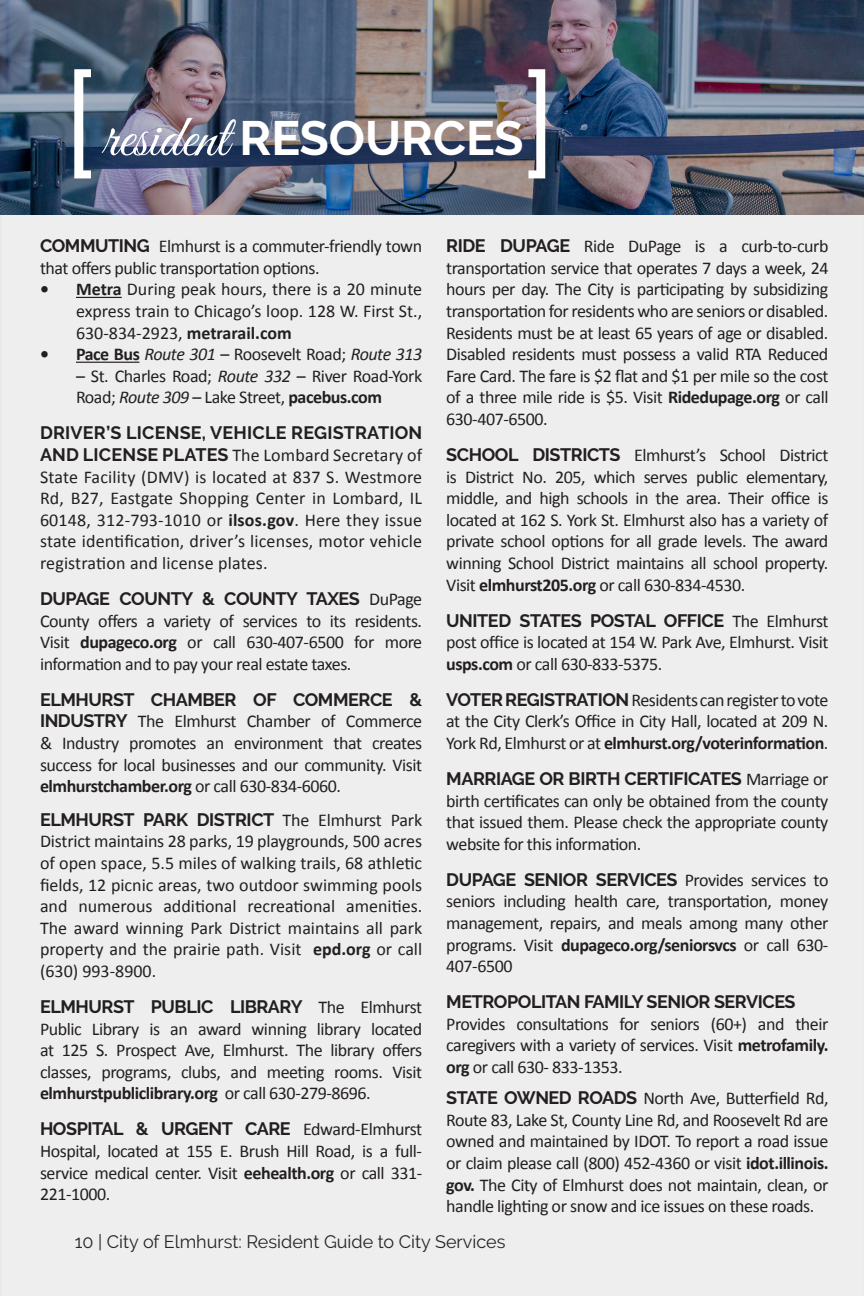
<style>
.page{position:relative;width:864px;height:1296px;background:#fff}
.page>*{position:absolute;margin:0;border:0;box-sizing:border-box;transform-origin:0 0}
.t1{font:140px "Raleway";color:#fff}
.t2{font:700 48px "Raleway";color:#fff}
.t3{font:18px/21.6px "Calibri";letter-spacing:-.025em;color:#231f20;text-align:justify}
.t4{font:18px "Raleway";color:#231f20}
.t5{font:italic 18px "Calibri";letter-spacing:-.025em;color:#231f20}
.t6{font:700 18px "Raleway";letter-spacing:-.025em;color:#231f20}
.s1{font-family:"Great Vibes";font-weight:400;font-size:60px}
.s2{font-family:"Raleway";font-weight:700}
.s3{font-weight:700}
.s4{font-weight:700;font-style:normal}
.s5{font-style:normal}
.s6{font-style:italic}
</style>
<div class="page">
<div style="left:0;top:214px;width:864px;height:1082px;background:#eee"></div>
<img style="left:0;top:0;width:864px;height:214px">
<hr style="left:76px;top:297px;width:46px;height:1px;background:#231f20">
<hr style="left:76px;top:362px;width:63px;height:1px;background:#231f20">
<p class="t1" style="left:62px;top:42px;width:38px">[</p>
<p class="t1" style="left:521px;top:42px;width:38px">]</p>
<p class="t2" style="left:103px;top:111px;width:422px"><span class="s1">resident</span> RESOURCES</p>
<p class="t3" style="left:40px;top:235px;width:384px"><span class="s2">COMMUTING</span> Elmhurst is a commuter-friendly town that offers public transportation options.</p>
<p class="t3" style="left:76px;top:278px;width:348px;text-indent:-36px"><span class="s3">• Metra</span> During peak hours, there is a 20 minute express train to Chicago’s loop. 128 W. First St., 630-834-2923, <span class="s3">metrarail.com</span></p>
<p class="t5" style="left:40px;top:342px;width:384px"><span class="s4">• Pace Bus</span> Route 301 <span class="s5">– Roosevelt Road;</span> Route 313</p>
<p class="t3" style="left:76px;top:365px;width:348px">– St. Charles Road; <span class="s6">Route 332</span> – River Road-York<br>Road; <span class="s6">Route 309</span> – Lake Street, <span class="s3">pacebus.com</span></p>
<p class="t3" style="left:40px;top:422px;width:384px"><span class="s2">DRIVER’S LICENSE, VEHICLE REGISTRATION AND LICENSE PLATES</span> The Lombard Secretary of State Facility (DMV) is located at 837 S. Westmore Rd, B27, Eastgate Shopping Center in Lombard, IL 60148, 312-793-1010 or <span class="s3">ilsos.gov</span>. Here they issue state identification, driver’s licenses, motor vehicle registration and license plates.</p>
<p class="t3" style="left:40px;top:588px;width:384px"><span class="s2">DUPAGE COUNTY &amp; COUNTY TAXES</span> DuPage County offers a variety of services to its residents.<br>Visit <span class="s3">dupageco.org</span> or call 630-407-6500 for more information and to pay your real estate taxes.</p>
<p class="t3" style="left:40px;top:689px;width:384px"><span class="s2">ELMHURST CHAMBER OF COMMERCE &amp; INDUSTRY</span> The Elmhurst Chamber of Commerce &amp; Industry promotes an environment that creates success for local businesses and our community. Visit <span class="s3">elmhurstchamber.org</span> or call 630-834-6060.</p>
<p class="t3" style="left:40px;top:809px;width:384px"><span class="s2">ELMHURST PARK DISTRICT</span> The Elmhurst Park District maintains 28 parks, 19 playgrounds, 500 acres of open space, 5.5 miles of walking trails, 68 athletic fields, 12 picnic areas, two outdoor swimming pools and numerous additional recreational amenities.<br>The award winning Park District maintains all park property and the prairie path. Visit <span class="s3">epd.org</span> or call (630) 993-8900.</p>
<p class="t3" style="left:40px;top:996px;width:384px"><span class="s2">ELMHURST PUBLIC LIBRARY</span> The Elmhurst Public Library is an award winning library located at 125 S. Prospect Ave, Elmhurst. The library offers classes, programs, clubs, and meeting rooms. Visit <span class="s3">elmhurstpubliclibrary.org</span> or call 630-279-8696.</p>
<p class="t3" style="left:40px;top:1118px;width:384px"><span class="s2">HOSPITAL &amp; URGENT CARE</span> Edward-Elmhurst Hospital, located at 155 E. Brush Hill Road, is a full&shy;service medical center. Visit <span class="s3">eehealth.org</span> or call 331- 221-1000.</p>
<p class="t3" style="left:446px;top:235px;width:384px"><span class="s2">RIDE DUPAGE</span> Ride DuPage is a curb-to-curb transportation service that operates 7 days a week, 24 hours per day. The City is participating by subsidizing transportation for residents who are seniors or disabled.<br>Residents must be at least 65 years of age or disabled.<br>Disabled residents must possess a valid RTA Reduced Fare Card. The fare is $2 flat and $1 per mile so the cost of a three mile ride is $5. Visit <span class="s3">Ridedupage.org</span> or call 630-407-6500.</p>
<p class="t3" style="left:446px;top:444px;width:384px"><span class="s2">SCHOOL DISTRICTS</span> Elmhurst’s School District is District No. 205, which serves public elementary, middle, and high schools in the area. Their office is located at 162 S. York St. Elmhurst also has a variety of private school options for all grade levels. The award winning School District maintains all school property.<br>Visit <span class="s3">elmhurst205.org</span> or call 630-834-4530.</p>
<p class="t3" style="left:446px;top:609px;width:384px"><span class="s2">UNITED STATES POSTAL OFFICE</span> The Elmhurst post office is located at 154 W. Park Ave, Elmhurst. Visit <span class="s3">usps.com</span> or call 630-833-5375.</p>
<p class="t3" style="left:446px;top:689px;width:384px"><span class="s2">VOTER REGISTRATION</span> Residents can register to vote at the City Clerk’s Office in City Hall, located at 209 N.<br>York Rd, Elmhurst or at <span class="s3">elmhurst.org/voterinformation</span>.</p>
<p class="t3" style="left:446px;top:768px;width:384px"><span class="s2">MARRIAGE OR BIRTH CERTIFICATES</span> Marriage or birth certificates can only be obtained from the county that issued them. Please check the appropriate county website for this information.</p>
<p class="t3" style="left:446px;top:869px;width:384px"><span class="s2">DUPAGE SENIOR SERVICES</span> Provides services to seniors including health care, transportation, money management, repairs, and meals among many other programs. Visit <span class="s3">dupageco.org/seniorsvcs</span> or call 630- 407-6500</p>
<p class="t6" style="left:446px;top:992px;width:351px">METROPOLITAN FAMILY SENIOR SERVICES</p>
<p class="t3" style="left:446px;top:1013px;width:384px">Provides consultations for seniors (60+) and their caregivers with a variety of services. Visit <span class="s3">metrofamily. org</span> or call 630- 833-1353.</p>
<p class="t3" style="left:446px;top:1087px;width:384px"><span class="s2">STATE OWNED ROADS</span> North Ave, Butterfield Rd, Route 83, Lake St, County Line Rd, and Roosevelt Rd are owned and maintained by IDOT. To report a road issue or claim please call (800) 452-4360 or visit <span class="s3">idot.illinois. gov.</span> The City of Elmhurst does not maintain, clean, or handle lighting or snow and ice issues on these roads.</p>
<p class="t4" style="left:75px;top:1232px;width:432px">10 | City of Elmhurst: Resident Guide to City Services</p>
</div>
